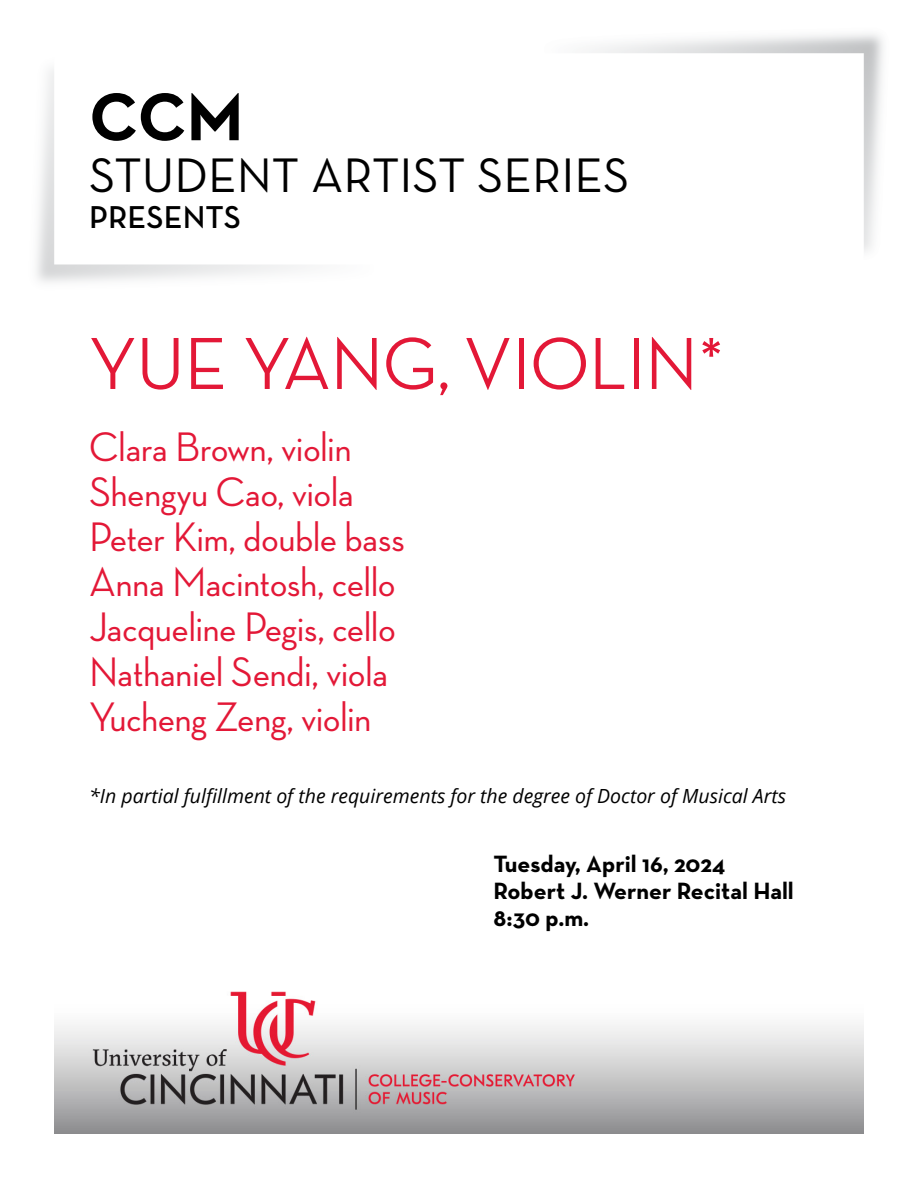
<style>
.page{position:relative;width:918px;height:1188px;background:#fff}
.page>*{position:absolute;margin:0;border:0;box-sizing:border-box;transform-origin:0 0}
.Concert_Title__H1{font:500 75px "Neutra Disp";color:#e31837}
.Page_Intro__H1{font:700 68.7px "Neutra Text";color:#000}
.Page_Intro__H1-2{font:49.35px "Neutra Text";color:#000}
.Musician_Conductor__H2{font:500 42px/45px "Neutra Disp";color:#e31837}
.Page_Intro__H1-3{font:600 32.25px "Neutra Text";color:#000}
.Date_Venue_Time__H3{font:700 24px "Neutra Text";color:#000}
.In_partial_fulfillment_of__H2{font:italic 19.5px "Open Sans";color:#000}
</style>
<div class="page">
<img style="left:54px;top:991px;width:810px;height:143px">
<img style="left:589px;top:34px;width:294px;height:218px">
<h1 class="Page_Intro__H1" style="left:89px;top:74px;width:156px">CCM</h1>
<h1 class="Page_Intro__H1-2" style="left:89px;top:145px;width:542px">STUDENT ARTIST SERIES</h1>
<h1 class="Page_Intro__H1-3" style="left:89px;top:197px;width:153px">PRESENTS</h1>
<h1 class="Concert_Title__H1" style="left:89px;top:322px;width:637px">YUE YANG, VIOLIN*</h1>
<h2 class="Musician_Conductor__H2" style="left:89px;top:424px;width:317px">Clara Brown, violin<br>Shengyu Cao, viola<br>Peter Kim, double bass<br>Anna Macintosh, cello<br>Jacqueline Pegis, cello<br>Nathaniel Sendi, viola<br>Yucheng Zeng, violin</h2>
<h2 class="In_partial_fulfillment_of__H2" style="left:89px;top:783px;width:698px">*In partial fulfillment of the requirements for the degree of Doctor of Musical Arts</h2>
<h3 class="Date_Venue_Time__H3" style="left:494px;top:849px;width:233px">Tuesday, April 16, 2024</h3>
<h3 class="Date_Venue_Time__H3" style="left:494px;top:876px;width:302px">Robert J. Werner Recital Hall</h3>
<h3 class="Date_Venue_Time__H3" style="left:494px;top:903px;width:97px">8:30 p.m.</h3>
</div>
